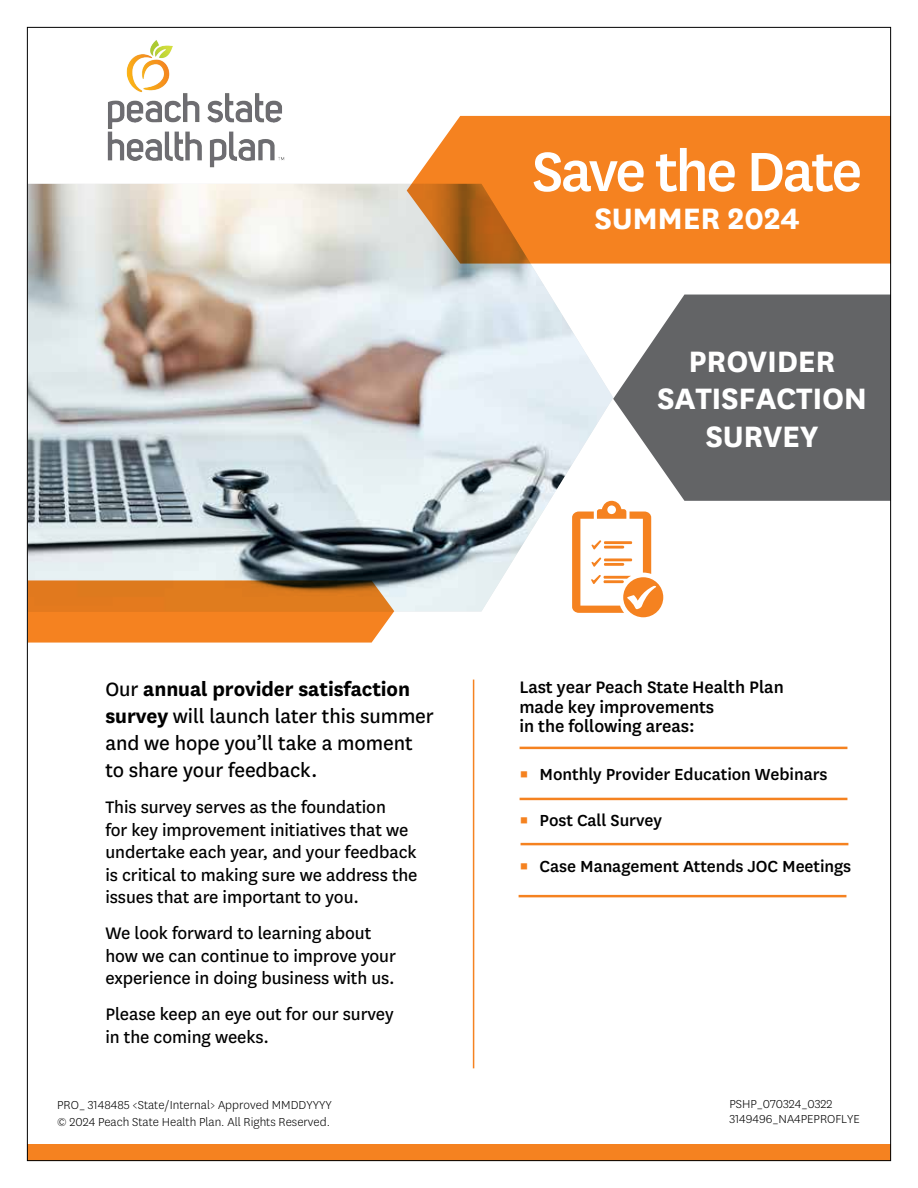
<style>
.page{position:relative;width:918px;height:1188px;background:#fff}
.page>*{position:absolute;margin:0;border:0;box-sizing:border-box;transform-origin:0 0}
.t1{font:500 64.5px "Centene Sans";letter-spacing:-.04em;color:#fff}
.t2{font:700 34.5px/37.5px "Centene Sans";letter-spacing:-.01em;color:#fff;text-align:center}
.t3{font:22.5px/27px "Centene Sans";letter-spacing:-.005em;color:#000}
.t4{font:19.5px/22.5px "Centene Sans";letter-spacing:-.005em;color:#000}
.t5{font:500 19.5px/19.4px "Centene Sans";letter-spacing:-.005em;color:#000}
.t6{font:500 18.75px "Centene Sans";letter-spacing:-.005em;color:#000}
.t7{font:18.75px "Centene Sans";color:#f58220}
.t8{font:300 13.5px "Centene Sans";color:#000}
.s1{font-weight:700}
</style>
<div class="page">
<hr style="left:521px;top:843px;width:327px;height:2px;background:#f58220">
<svg style="left:613px;top:295px;width:276px;height:206px;background:#777879"></svg>
<img style="left:29px;top:184px;width:584px;height:427px">
<svg style="left:407px;top:116px;width:482px;height:148px;background:#ee852b"></svg>
<svg style="left:29px;top:580px;width:365px;height:63px;background:#e27e25"></svg>
<div style="left:28px;top:1145px;width:863px;height:16px;background:#f58220"></div>
<svg style="left:572px;top:501px;width:91px;height:116px"></svg>
<hr style="left:473px;top:680px;width:1px;height:388px;background:#f58220">
<hr style="left:520px;top:798px;width:327px;height:2px;background:#f58220">
<hr style="left:520px;top:747px;width:327px;height:2px;background:#f58220">
<hr style="left:519px;top:895px;width:327px;height:2px;background:#f58220">
<img style="left:107px;top:40px;width:178px;height:128px">
<h1 class="t1" style="left:532px;top:127px;width:332px">Save the Date</h1>
<h1 class="t2" style="left:594px;top:197px;width:207px">SUMMER 2024</h1>
<h2 class="t2" style="left:657px;top:340px;width:212px">PROVIDER<br>SATISFACTION<br>SURVEY</h2>
<p class="t3" style="left:105px;top:675px;width:330px">Our <span class="s1">annual provider satisfaction survey</span> will launch later this summer and we hope you’ll take a moment to share your feedback.</p>
<p class="t4" style="left:105px;top:795px;width:314px">This survey serves as the foundation<br>for key improvement initiatives that we undertake each year, and your feedback is critical to making sure we address the issues that are important to you.</p>
<p class="t4" style="left:105px;top:921px;width:292px">We look forward to learning about how we can continue to improve your experience in doing business with us.</p>
<p class="t4" style="left:105px;top:1002px;width:290px">Please keep an eye out for our survey in the coming weeks.</p>
<p class="t8" style="left:57px;top:1097px;width:276px">PRO_ 3148485 &lt;State/Internal&gt; Approved MMDDYYYY</p>
<p class="t8" style="left:57px;top:1113px;width:274px">© 2024 Peach State Health Plan. All Rights Reserved.</p>
<p class="t5" style="left:519px;top:676px;width:266px">Last year Peach State Health Plan made key improvements<br>in the following areas:</p>
<p class="t6" style="left:540px;top:762px;width:289px">Monthly Provider Education Webinars</p>
<p class="t6" style="left:540px;top:808px;width:124px">Post Call Survey</p>
<p class="t6" style="left:540px;top:854px;width:313px">Case Management Attends JOC Meetings</p>
<p class="t7" style="left:519px;top:762px;width:11px">▪</p>
<p class="t7" style="left:519px;top:808px;width:11px">▪</p>
<p class="t7" style="left:519px;top:854px;width:11px">▪</p>
<p class="t8" style="left:729px;top:1095px;width:105px">PSHP_070324_0322</p>
<p class="t8" style="left:729px;top:1111px;width:132px">3149496_NA4PEPROFLYE</p>
</div>
